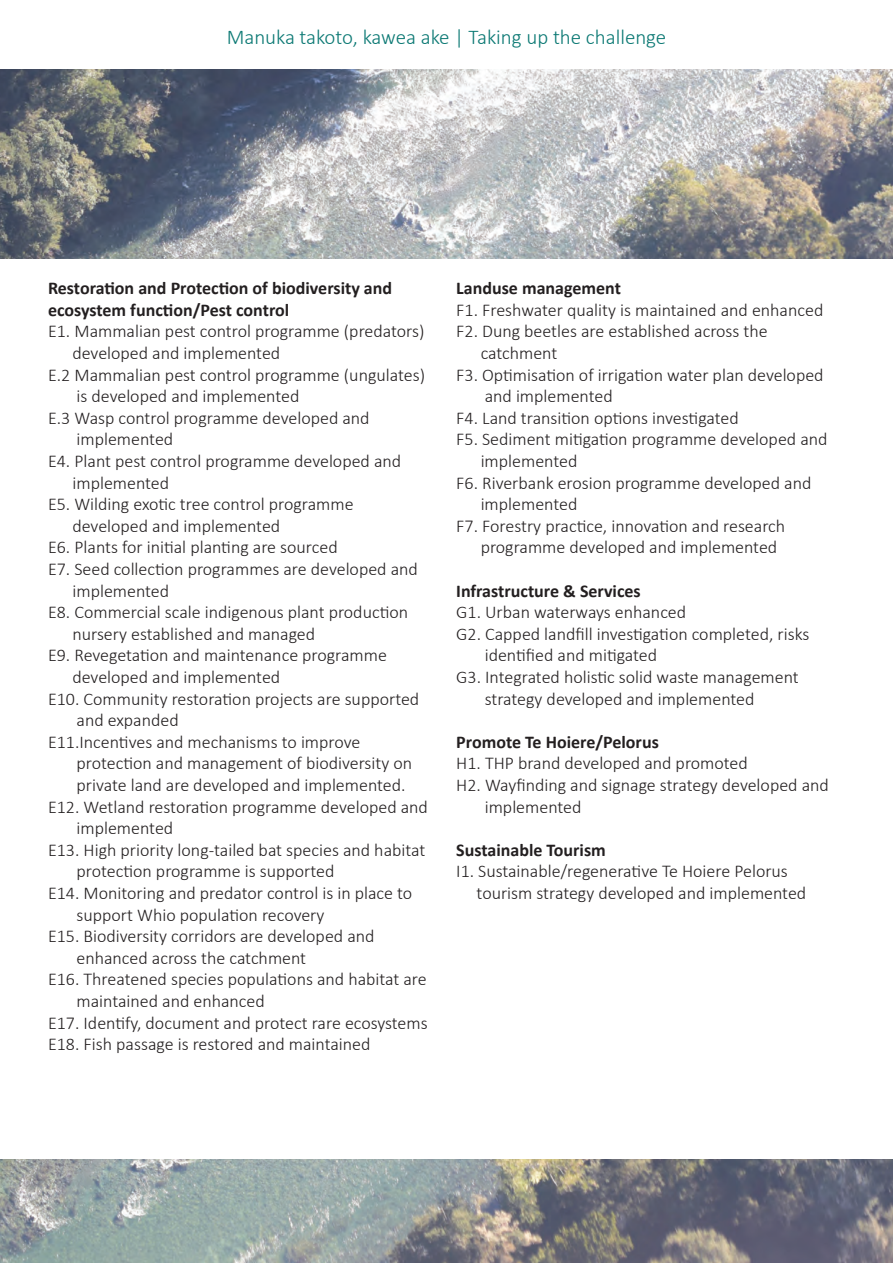
<style>
.page{position:relative;width:893px;height:1263px;background:#fff}
.page>*{position:absolute;margin:0;border:0;box-sizing:border-box;transform-origin:0 0}
.t1{font:300 21px "Calibri";color:#0c7974}
.t2{font:300 18px/21.6px "Calibri";color:#231f20}
.t3{font:700 18px/21.6px "Calibri";color:#231f20}
</style>
<div class="page">
<img style="left:0;top:69px;width:893px;height:190px">
<img style="left:0;top:1160px;width:893px;height:103px">
<p class="t1" style="left:227px;top:24px;width:441px">Manuka takoto, kawea ake | Taking up the challenge</p>
<p class="t3" style="left:48px;top:277px;width:346px">Restoration and Protection of biodiversity and ecosystem function/Pest control</p>
<p class="t2" style="left:48px;top:320px;width:378px">E1. Mammalian pest control programme (predators)</p>
<p class="t2" style="left:72px;top:342px;width:209px">developed and implemented</p>
<p class="t2" style="left:48px;top:364px;width:378px">E.2 Mammalian pest control programme (ungulates)</p>
<p class="t2" style="left:77px;top:385px;width:224px">is developed and implemented</p>
<p class="t2" style="left:48px;top:407px;width:323px">E.3 Wasp control programme developed and</p>
<p class="t2" style="left:77px;top:428px;width:98px">implemented</p>
<p class="t2" style="left:48px;top:450px;width:355px">E4. Plant pest control programme developed and</p>
<p class="t2" style="left:72px;top:472px;width:98px">implemented</p>
<p class="t2" style="left:48px;top:493px;width:307px">E5. Wilding exotic tree control programme</p>
<p class="t2" style="left:72px;top:515px;width:209px">developed and implemented</p>
<p class="t2" style="left:48px;top:536px;width:291px">E6. Plants for initial planting are sourced</p>
<p class="t2" style="left:48px;top:558px;width:371px">E7. Seed collection programmes are developed and</p>
<p class="t2" style="left:72px;top:580px;width:98px">implemented</p>
<p class="t2" style="left:48px;top:601px;width:362px">E8. Commercial scale indigenous plant production</p>
<p class="t2" style="left:72px;top:623px;width:244px">nursery established and managed</p>
<p class="t2" style="left:48px;top:644px;width:340px">E9. Revegetation and maintenance programme</p>
<p class="t2" style="left:72px;top:666px;width:209px">developed and implemented</p>
<p class="t2" style="left:48px;top:688px;width:373px">E10. Community restoration projects are supported</p>
<p class="t2" style="left:77px;top:709px;width:104px">and expanded</p>
<p class="t2" style="left:48px;top:731px;width:314px">E11.Incentives and mechanisms to improve</p>
<p class="t2" style="left:77px;top:752px;width:337px">protection and management of biodiversity on</p>
<p class="t2" style="left:77px;top:774px;width:330px">private land are developed and implemented.</p>
<p class="t2" style="left:48px;top:796px;width:381px">E12. Wetland restoration programme developed and</p>
<p class="t2" style="left:77px;top:817px;width:98px">implemented</p>
<p class="t2" style="left:48px;top:839px;width:379px">E13. High priority long-tailed bat species and habitat</p>
<p class="t2" style="left:77px;top:860px;width:259px">protection programme is supported</p>
<p class="t2" style="left:48px;top:882px;width:366px">E14. Monitoring and predator control is in place to</p>
<p class="t2" style="left:77px;top:904px;width:249px">support Whio population recovery</p>
<p class="t2" style="left:48px;top:925px;width:328px">E15. Biodiversity corridors are developed and</p>
<p class="t2" style="left:77px;top:947px;width:231px">enhanced across the catchment</p>
<p class="t2" style="left:48px;top:968px;width:380px">E16. Threatened species populations and habitat are</p>
<p class="t2" style="left:77px;top:990px;width:190px">maintained and enhanced</p>
<p class="t2" style="left:48px;top:1012px;width:381px">E17. Identify, document and protect rare ecosystems</p>
<p class="t2" style="left:48px;top:1033px;width:324px">E18. Fish passage is restored and maintained</p>
<p class="t3" style="left:456px;top:277px;width:166px">Landuse management</p>
<p class="t2" style="left:456px;top:299px;width:369px">F1. Freshwater quality is maintained and enhanced</p>
<p class="t2" style="left:456px;top:320px;width:313px">F2. Dung beetles are established across the</p>
<p class="t2" style="left:481px;top:342px;width:78px">catchment</p>
<p class="t2" style="left:456px;top:364px;width:369px">F3. Optimisation of irrigation water plan developed</p>
<p class="t2" style="left:485px;top:385px;width:129px">and implemented</p>
<p class="t2" style="left:456px;top:407px;width:284px">F4. Land transition options investigated</p>
<p class="t2" style="left:456px;top:428px;width:373px">F5. Sediment mitigation programme developed and</p>
<p class="t2" style="left:481px;top:450px;width:98px">implemented</p>
<p class="t2" style="left:456px;top:472px;width:357px">F6. Riverbank erosion programme developed and</p>
<p class="t2" style="left:481px;top:493px;width:98px">implemented</p>
<p class="t2" style="left:456px;top:515px;width:331px">F7. Forestry practice, innovation and research</p>
<p class="t2" style="left:481px;top:536px;width:298px">programme developed and implemented</p>
<p class="t3" style="left:456px;top:580px;width:186px">Infrastructure &amp; Services</p>
<p class="t2" style="left:456px;top:601px;width:231px">G1. Urban waterways enhanced</p>
<p class="t2" style="left:456px;top:623px;width:355px">G2. Capped landfill investigation completed, risks</p>
<p class="t2" style="left:485px;top:644px;width:174px">identified and mitigated</p>
<p class="t2" style="left:456px;top:666px;width:344px">G3. Integrated holistic solid waste management</p>
<p class="t2" style="left:485px;top:688px;width:271px">strategy developed and implemented</p>
<p class="t3" style="left:456px;top:731px;width:204px">Promote Te Hoiere/Pelorus</p>
<p class="t2" style="left:456px;top:752px;width:293px">H1. THP brand developed and promoted</p>
<p class="t2" style="left:456px;top:774px;width:374px">H2. Wayfinding and signage strategy developed and</p>
<p class="t2" style="left:485px;top:796px;width:98px">implemented</p>
<p class="t3" style="left:456px;top:839px;width:151px">Sustainable Tourism</p>
<p class="t2" style="left:477px;top:860px;width:331px;text-indent:-20px">I1. Sustainable/regenerative Te Hoiere Pelorus tourism strategy developed and implemented</p>
</div>
